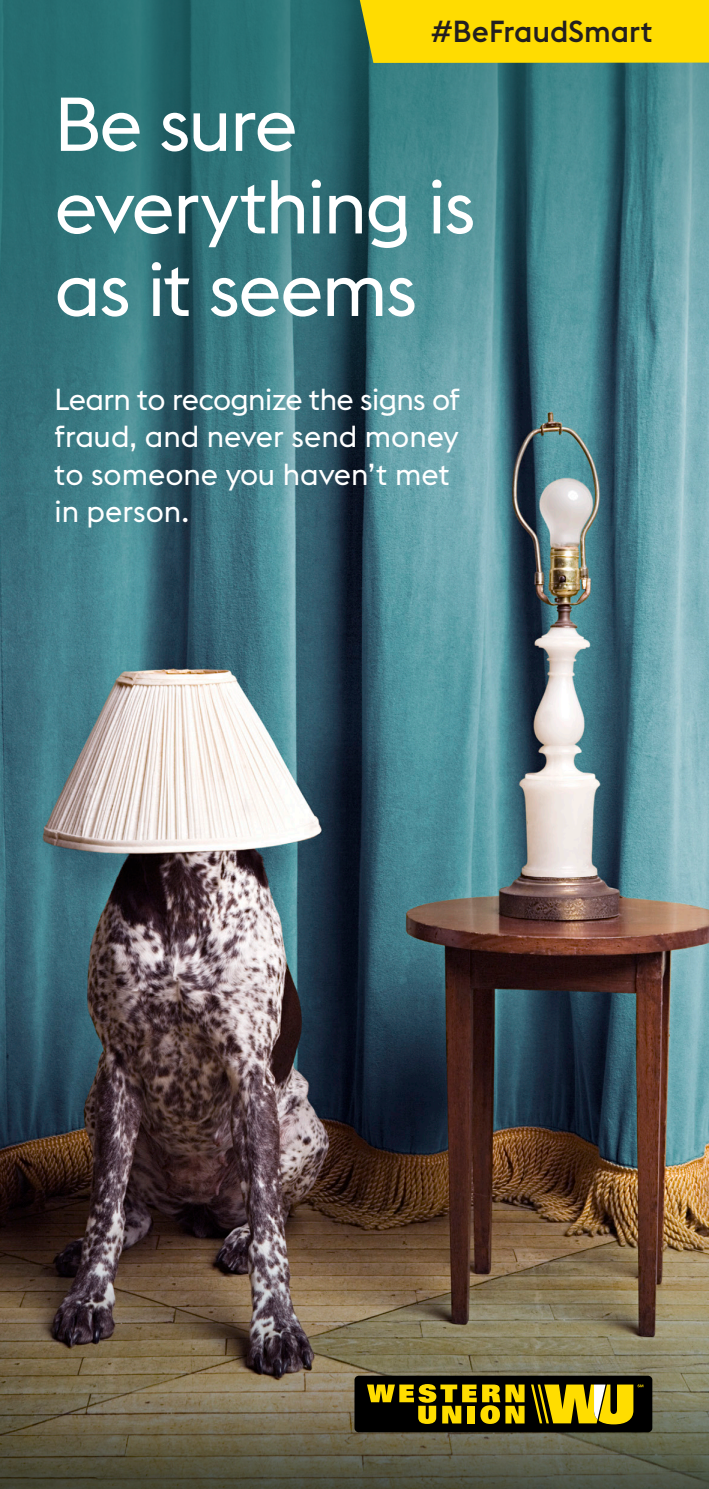
<style>
.page{position:relative;width:709px;height:1489px;background:#fff}
.page>*{position:absolute;margin:0;border:0;box-sizing:border-box;transform-origin:0 0}
.t1{font:75px/82.5px "Euclid WU";letter-spacing:-.02em;color:#fff}
.t2{font:30px/37.5px "Euclid WU";color:#fff}
.t3{font:500 30px "Euclid WU";color:#231f20}
</style>
<div class="page">
<img style="left:0;top:652px;width:709px;height:150px">
<img style="left:0;top:802px;width:709px;height:686px">
<svg style="left:0;top:0;width:709px;height:652px;background:#427b83"></svg>
<div style="left:354px;top:1375px;width:298px;height:57px;background:#000;border-radius:4px"></div>
<svg style="left:367px;top:1384px;width:157px;height:39px"></svg>
<svg style="left:531px;top:1384px;width:112px;height:40px"></svg>
<div style="left:360px;top:0;width:349px;height:63px;background:#ffdc01"></div>
<p class="t3" style="left:431px;top:14px;width:223px">#BeFraudSmart</p>
<p class="t1" style="left:54px;top:84px;width:245px">Be sure</p>
<p class="t1" style="left:54px;top:166px;width:422px">everything is as it seems</p>
<p class="t2" style="left:54px;top:380px;width:407px">Learn to recognize the signs of fraud, and never send money to someone you haven’t met in person.</p>
</div>
